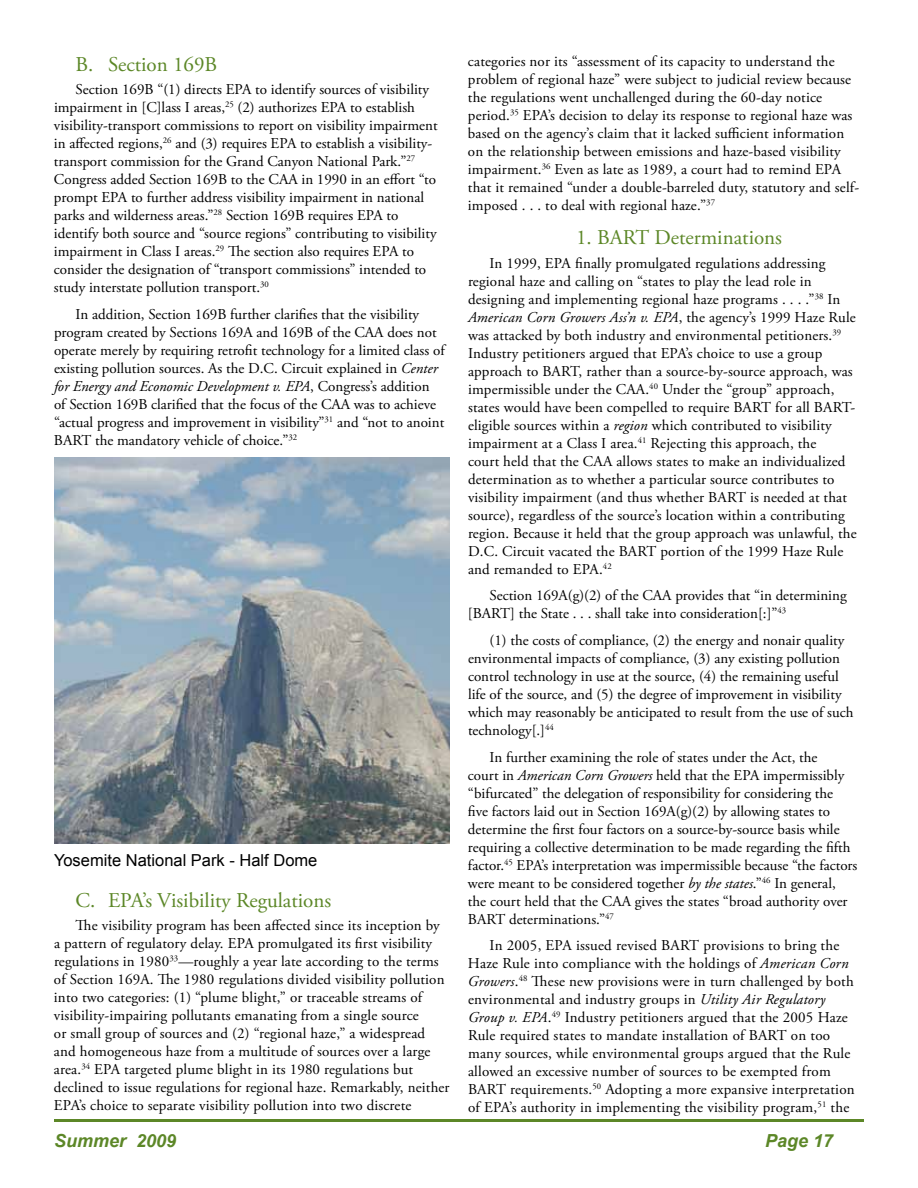
<style>
.page{position:relative;width:918px;height:1188px;background:#fff}
.page>*{position:absolute;margin:0;border:0;box-sizing:border-box;transform-origin:0 0}
.t1{font:21px "Adobe Garamond Pro";color:#5c8727}
.t2{font:italic 700 18px "Arial";color:#5c8727}
.t3{font:16.5px "Arial";color:#000}
.t4{font:15px/18px "Adobe Garamond Pro";letter-spacing:.01em;color:#000}
.s1{font-style:italic}
</style>
<div class="page">
<hr style="left:54px;top:1119px;width:810px;height:3px;background:#5c8727">
<img style="left:54px;top:457px;width:396px;height:386px">
<h1 class="t1" style="left:76px;top:51px;width:143px">B. Section 169B</h1>
<p class="t4" style="left:54px;top:81px;width:385px;text-indent:22px">Section 169B “(1) directs EPA to identify sources of visibility impairment in [C]lass I areas,<sup>25</sup> (2) authorizes EPA to establish visibility-transport commissions to report on visibility impairment in affected regions,<sup>26</sup> and (3) requires EPA to establish a visibility&shy;transport commission for the Grand Canyon National Park.”<sup>27<br></sup>Congress added Section 169B to the CAA in 1990 in an effort “to prompt EPA to further address visibility impairment in national parks and wilderness areas.”<sup>28</sup> Section 169B requires EPA to identify both source and “source regions” contributing to visibility impairment in Class I areas.<sup>29</sup> The section also requires EPA to consider the designation of “transport commissions” intended to study interstate pollution transport.<sup>30</sup></p>
<p class="t4" style="left:54px;top:306px;width:392px;text-indent:22px">In addition, Section 169B further clarifies that the visibility program created by Sections 169A and 169B of the CAA does not operate merely by requiring retrofit technology for a limited class of existing pollution sources. As the D.C. Circuit explained in <span class="s1">Center for Energy and Economic Development v. EPA</span>, Congress’s addition of Section 169B clarified that the focus of the CAA was to achieve “actual progress and improvement in visibility”<sup>31</sup> and “not to anoint BART the mandatory vehicle of choice.”<sup>32</sup></p>
<p class="t3" style="left:54px;top:849px;width:265px">Yosemite National Park - Half Dome</p>
<h1 class="t1" style="left:76px;top:888px;width:257px">C. EPA’s Visibility Regulations</h1>
<p class="t4" style="left:54px;top:917px;width:397px;text-indent:22px">The visibility program has been affected since its inception by a pattern of regulatory delay. EPA promulgated its first visibility regulations in 1980<sup>33</sup>—roughly a year late according to the terms of Section 169A. The 1980 regulations divided visibility pollution into two categories: (1) “plume blight,” or traceable streams of visibility-impairing pollutants emanating from a single source<br>or small group of sources and (2) “regional haze,” a widespread and homogeneous haze from a multitude of sources over a large area.<sup>34</sup> EPA targeted plume blight in its 1980 regulations but declined to issue regulations for regional haze. Remarkably, neither EPA’s choice to separate visibility pollution into two discrete</p>
<p class="t4" style="left:468px;top:53px;width:393px">categories nor its “assessment of its capacity to understand the problem of regional haze” were subject to judicial review because the regulations went unchallenged during the 60-day notice period.<sup>35</sup> EPA’s decision to delay its response to regional haze was based on the agency’s claim that it lacked sufficient information on the relationship between emissions and haze-based visibility impairment.<sup>36</sup> Even as late as 1989, a court had to remind EPA that it remained “under a double-barreled duty, statutory and self&shy;imposed . . . to deal with regional haze.”<sup>37</sup></p>
<h1 class="t1" style="left:576px;top:225px;width:208px">1. BART Determinations</h1>
<p class="t4" style="left:468px;top:254px;width:390px;text-indent:22px">In 1999, EPA finally promulgated regulations addressing regional haze and calling on “states to play the lead role in designing and implementing regional haze programs . . . .”<sup>38</sup> In <span class="s1">American Corn Growers Ass’n v. EPA</span>, the agency’s 1999 Haze Rule was attacked by both industry and environmental petitioners.<sup>39<br></sup>Industry petitioners argued that EPA’s choice to use a group approach to BART, rather than a source-by-source approach, was impermissible under the CAA.<sup>40</sup> Under the “group” approach, states would have been compelled to require BART for all BART&shy;eligible sources within a <span class="s1">region</span> which contributed to visibility impairment at a Class I area.<sup>41</sup> Rejecting this approach, the<br>court held that the CAA allows states to make an individualized determination as to whether a particular source contributes to visibility impairment (and thus whether BART is needed at that source), regardless of the source’s location within a contributing region. Because it held that the group approach was unlawful, the D.C. Circuit vacated the BART portion of the 1999 Haze Rule and remanded to EPA.<sup>42</sup></p>
<p class="t4" style="left:468px;top:587px;width:380px;text-indent:22px">Section 169A(g)(2) of the CAA provides that “in determining [BART] the State . . . shall take into consideration[:]”<sup>43</sup></p>
<p class="t4" style="left:468px;top:632px;width:387px;text-indent:22px">(1) the costs of compliance, (2) the energy and nonair quality environmental impacts of compliance, (3) any existing pollution control technology in use at the source, (4) the remaining useful life of the source, and (5) the degree of improvement in visibility which may reasonably be anticipated to result from the use of such technology[.]<sup>44</sup></p>
<p class="t4" style="left:468px;top:748px;width:391px;text-indent:22px">In further examining the role of states under the Act, the<br>court in <span class="s1">American Corn Growers</span> held that the EPA impermissibly “bifurcated” the delegation of responsibility for considering the<br>five factors laid out in Section 169A(g)(2) by allowing states to determine the first four factors on a source-by-source basis while requiring a collective determination to be made regarding the fifth factor.<sup>45</sup> EPA’s interpretation was impermissible because “the factors were meant to be considered together <span class="s1">by the states</span>.”<sup>46</sup> In general, the court held that the CAA gives the states “broad authority over BART determinations.”<sup>47</sup></p>
<p class="t4" style="left:468px;top:937px;width:388px;text-indent:22px">In 2005, EPA issued revised BART provisions to bring the Haze Rule into compliance with the holdings of <span class="s1">American Corn Growers</span>.<sup>48</sup> These new provisions were in turn challenged by both environmental and industry groups in <span class="s1">Utility Air Regulatory Group v. EPA</span>.<sup>49</sup> Industry petitioners argued that the 2005 Haze Rule required states to mandate installation of BART on too many sources, while environmental groups argued that the Rule allowed an excessive number of sources to be exempted from BART requirements.<sup>50</sup> Adopting a more expansive interpretation of EPA’s authority in implementing the visibility program,<sup>51</sup> the</p>
<p class="t2" style="left:54px;top:1129px;width:124px">Summer 2009</p>
<p class="t2" style="left:765px;top:1129px;width:70px">Page 17</p>
</div>
